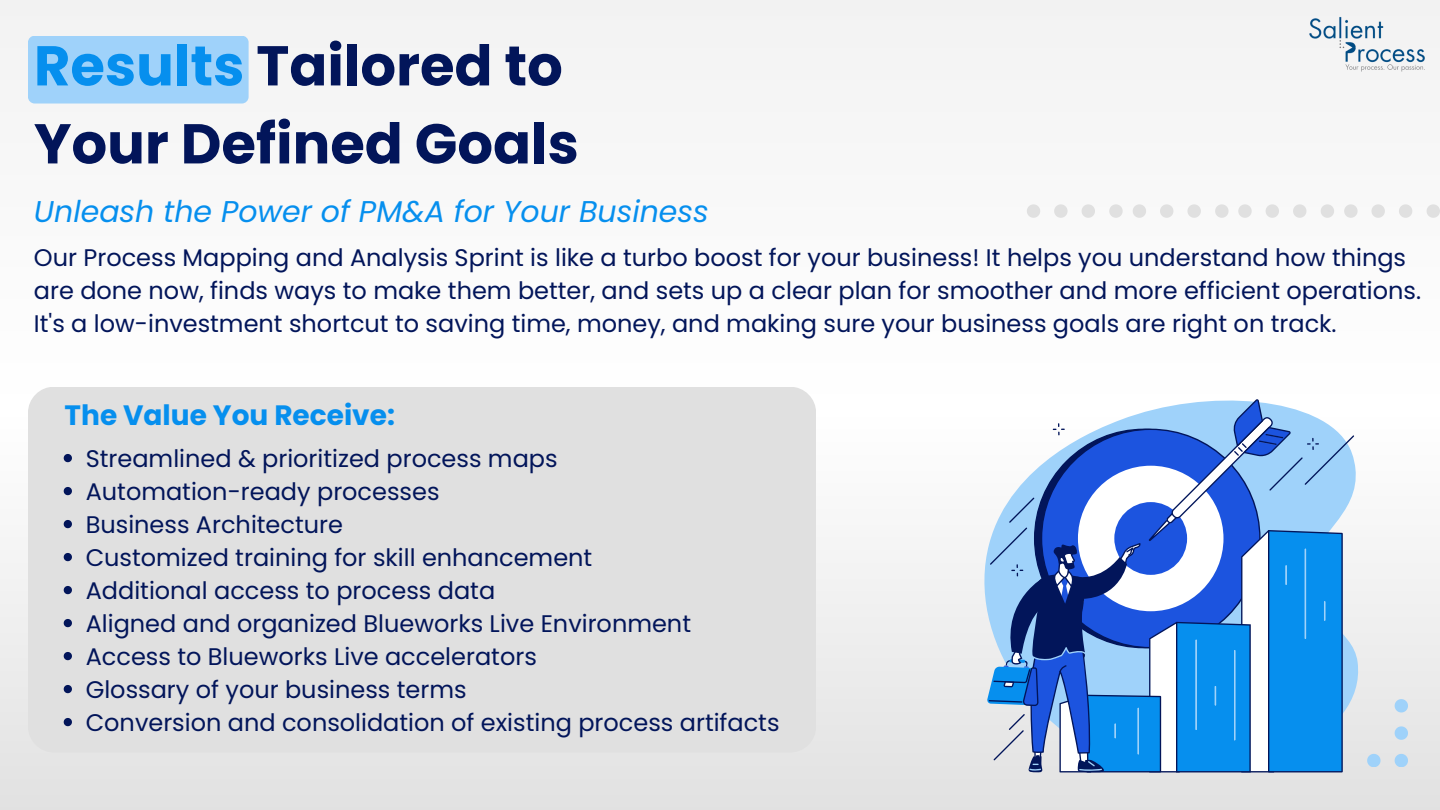
<style>
.page{position:relative;width:1440px;height:810px;background:#fff}
.page>*{position:absolute;margin:0;border:0;box-sizing:border-box;transform-origin:0 0}
.t1{font:700 56px/78px "Poppins";color:#02155a}
.t2{font:italic 30px "Poppins";color:#068fee}
.t3{font:700 28px "Poppins";color:#068fee}
.t4{font:24px/33px "Poppins";color:#02155a}
.s1{color:#068fee}
</style>
<div class="page">
<div style="left:0;top:0;width:1440px;height:810px;background:linear-gradient(to bottom,#fdfdfd,#ececec)"></div>
<svg style="left:1395px;top:699px;width:13px;height:13px"></svg>
<svg style="left:1395px;top:726px;width:13px;height:13px"></svg>
<svg style="left:1395px;top:754px;width:13px;height:13px"></svg>
<svg style="left:1367px;top:754px;width:13px;height:13px"></svg>
<svg style="left:1027px;top:204px;width:13px;height:14px"></svg>
<svg style="left:1054px;top:204px;width:14px;height:14px"></svg>
<svg style="left:1082px;top:204px;width:13px;height:14px"></svg>
<svg style="left:1109px;top:204px;width:14px;height:14px"></svg>
<svg style="left:1133px;top:204px;width:13px;height:14px"></svg>
<svg style="left:1160px;top:204px;width:13px;height:14px"></svg>
<svg style="left:1187px;top:204px;width:14px;height:14px"></svg>
<svg style="left:1215px;top:204px;width:14px;height:14px"></svg>
<svg style="left:1238px;top:204px;width:14px;height:14px"></svg>
<svg style="left:1266px;top:204px;width:13px;height:14px"></svg>
<svg style="left:1293px;top:204px;width:13px;height:14px"></svg>
<svg style="left:1321px;top:204px;width:13px;height:14px"></svg>
<svg style="left:1344px;top:204px;width:14px;height:14px"></svg>
<svg style="left:1371px;top:204px;width:14px;height:14px"></svg>
<svg style="left:1399px;top:204px;width:13px;height:14px"></svg>
<svg style="left:1427px;top:204px;width:13px;height:14px"></svg>
<img style="left:1304px;top:11px;width:130px;height:70px">
<svg style="left:964px;top:387px;width:403px;height:401px"></svg>
<svg style="left:987px;top:399px;width:367px;height:374px"></svg>
<div style="left:28px;top:387px;width:788px;height:366px;background:#e0e0e0;border-radius:26px"></div>
<div style="left:28px;top:36px;width:221px;height:68px;background:#9fd2fa;border-radius:7px"></div>
<svg style="left:64px;top:454px;width:8px;height:8px"></svg>
<svg style="left:64px;top:487px;width:8px;height:8px"></svg>
<svg style="left:64px;top:520px;width:8px;height:8px"></svg>
<svg style="left:64px;top:553px;width:8px;height:8px"></svg>
<svg style="left:64px;top:586px;width:8px;height:8px"></svg>
<svg style="left:64px;top:619px;width:8px;height:8px"></svg>
<svg style="left:64px;top:652px;width:8px;height:8px"></svg>
<svg style="left:64px;top:685px;width:8px;height:8px"></svg>
<svg style="left:64px;top:718px;width:8px;height:8px"></svg>
<p class="t1" style="left:34px;top:27px;width:546px"><span class="s1">Results</span> Tailored to<br>Your Defined Goals</p>
<p class="t2" style="left:34px;top:190px;width:676px">Unleash the Power of PM&amp;A for Your Business</p>
<p class="t4" style="left:34px;top:241px;width:1389px">Our Process Mapping and Analysis Sprint is like a turbo boost for your business! It helps you understand how things are done now, finds ways to make them better, and sets up a clear plan for smoother and more efficient operations.<br>It's a low-investment shortcut to saving time, money, and making sure your business goals are right on track.</p>
<p class="t3" style="left:65px;top:395px;width:332px">The Value You Receive:</p>
<p class="t4" style="left:86px;top:442px;width:473px">Streamlined &amp; prioritized process maps</p>
<p class="t4" style="left:86px;top:475px;width:355px">Automation-ready processes</p>
<p class="t4" style="left:86px;top:508px;width:259px">Business Architecture</p>
<p class="t4" style="left:86px;top:541px;width:508px">Customized training for skill enhancement</p>
<p class="t4" style="left:86px;top:574px;width:411px">Additional access to process data</p>
<p class="t4" style="left:86px;top:607px;width:607px">Aligned and organized Blueworks Live Environment</p>
<p class="t4" style="left:86px;top:640px;width:453px">Access to Blueworks Live accelerators</p>
<p class="t4" style="left:86px;top:673px;width:382px">Glossary of your business terms</p>
<p class="t4" style="left:86px;top:706px;width:695px">Conversion and consolidation of existing process artifacts</p>
</div>
